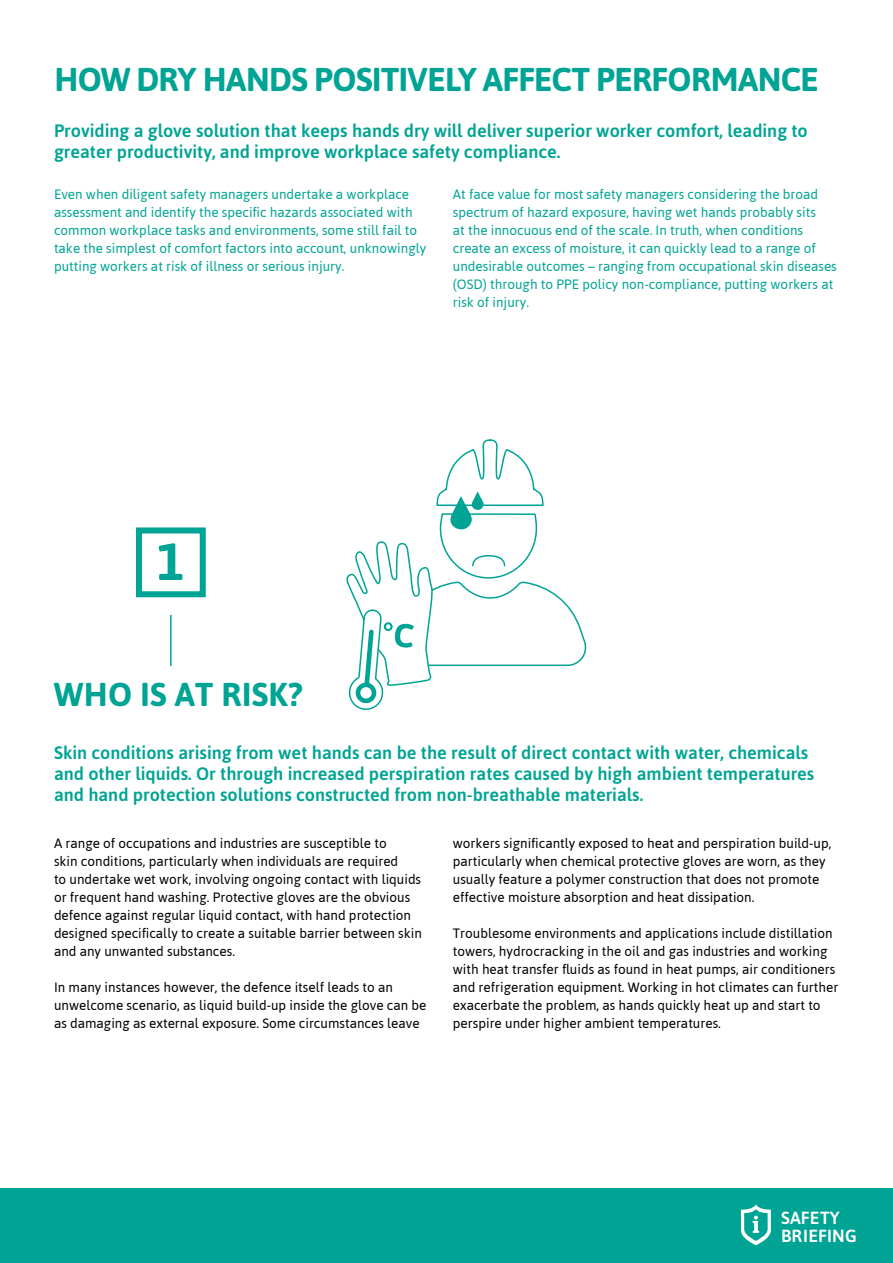
<style>
.page{position:relative;width:893px;height:1263px;background:#fff}
.page>*{position:absolute;margin:0;border:0;box-sizing:border-box;transform-origin:0 0}
.t1{font:700 52.2px "Asap";color:#00a494}
.t2{font:700 33px "Asap";letter-spacing:-.015em;color:#00a494}
.t3{font:700 33px "Asap";letter-spacing:.01em;color:#00a494}
.t4{font:500 18px/21px "Asap";color:#00a494}
.t5{font:500 17.55px/17.5px "Asap";letter-spacing:.01em;color:#fff}
.t6{font:13.5px/18px "Asap";color:#000}
.t7{font:13.5px/18px "Asap";color:#00a494}
</style>
<div class="page">
<div style="left:0;top:1188px;width:893px;height:75px;background:#00a494"></div>
<svg style="left:741px;top:1205px;width:30px;height:40px"></svg>
<hr style="left:170px;top:615px;width:2px;height:51px;background:#00a494">
<svg style="left:346px;top:439px;width:241px;height:271px"></svg>
<div style="left:136px;top:527px;width:70px;height:70px;border:6px solid #00a494"></div>
<h2 class="t2" style="left:54px;top:57px;width:766px">HOW DRY HANDS POSITIVELY AFFECT PERFORMANCE</h2>
<h3 class="t4" style="left:54px;top:120px;width:755px">Providing a glove solution that keeps hands dry will deliver superior worker comfort, leading to greater productivity, and improve workplace safety compliance.</h3>
<p class="t7" style="left:54px;top:185px;width:374px">Even when diligent safety managers undertake a workplace assessment and identify the specific hazards associated with common workplace tasks and environments, some still fail to take the simplest of comfort factors into account, unknowingly putting workers at risk of illness or serious injury.</p>
<p class="t7" style="left:453px;top:185px;width:385px">At face value for most safety managers considering the broad spectrum of hazard exposure, having wet hands probably sits<br>at the innocuous end of the scale. In truth, when conditions create an excess of moisture, it can quickly lead to a range of undesirable outcomes – ranging from occupational skin diseases (OSD) through to PPE policy non-compliance, putting workers at risk of injury.</p>
<h1 class="t1" style="left:157px;top:527px;width:29px">1</h1>
<h2 class="t3" style="left:54px;top:673px;width:250px">WHO IS AT RISK?</h2>
<p class="t4" style="left:54px;top:741px;width:762px">Skin conditions arising from wet hands can be the result of direct contact with water, chemicals and other liquids. Or through increased perspiration rates caused by high ambient temperatures and hand protection solutions constructed from non-breathable materials.</p>
<p class="t6" style="left:54px;top:834px;width:369px">A range of occupations and industries are susceptible to<br>skin conditions, particularly when individuals are required<br>to undertake wet work, involving ongoing contact with liquids or frequent hand washing. Protective gloves are the obvious defence against regular liquid contact, with hand protection designed specifically to create a suitable barrier between skin and any unwanted substances.</p>
<p class="t6" style="left:54px;top:978px;width:374px">In many instances however, the defence itself leads to an unwelcome scenario, as liquid build-up inside the glove can be as damaging as external exposure. Some circumstances leave</p>
<p class="t6" style="left:453px;top:834px;width:380px">workers significantly exposed to heat and perspiration build-up, particularly when chemical protective gloves are worn, as they usually feature a polymer construction that does not promote effective moisture absorption and heat dissipation.</p>
<p class="t6" style="left:453px;top:924px;width:387px">Troublesome environments and applications include distillation towers, hydrocracking in the oil and gas industries and working with heat transfer fluids as found in heat pumps, air conditioners and refrigeration equipment. Working in hot climates can further exacerbate the problem, as hands quickly heat up and start to perspire under higher ambient temperatures.</p>
<p class="t5" style="left:781px;top:1208px;width:77px">SAFETY<br>BRIEFING</p>
</div>
